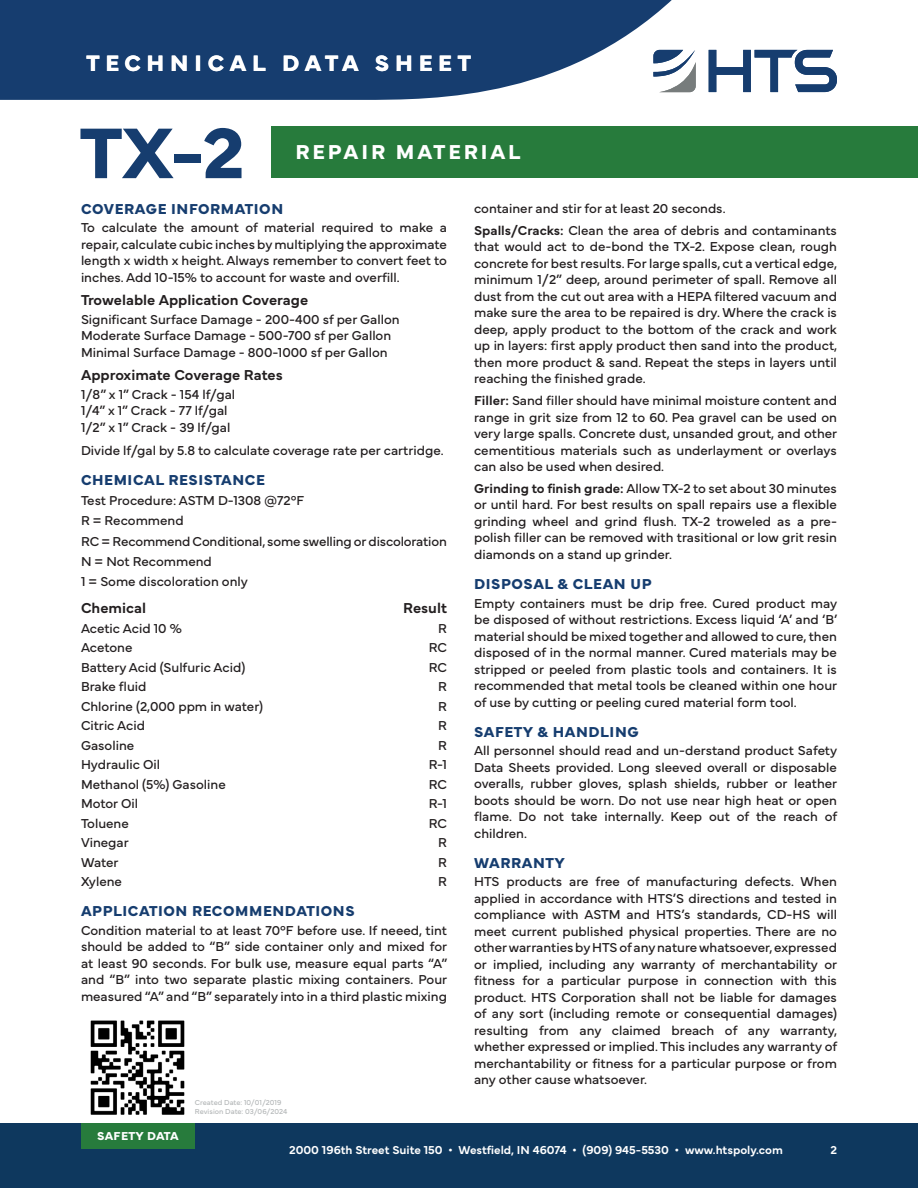
<style>
.page{position:relative;width:918px;height:1188px;background:#fff}
.page>*{position:absolute;margin:0;border:0;box-sizing:border-box;transform-origin:0 0}
.t1{font:700 74.7px "Mundial";color:#163d6f}
.t2{font:700 23.25px "Mundial";letter-spacing:.25em;color:#fff}
.t3{font:700 21px "Mundial";letter-spacing:.14em;color:#fff}
.Paragraph_Style_1{font:700 15px "Mundial";letter-spacing:.04em;color:#163d6f}
.t4{font:600 15px "Mundial";color:#231f20}
.t5{font:13.5px/16.5px "Mundial";color:#231f20;text-align:justify}
.t6{font:600 12px "Mundial";color:#fff}
.t7{font:700 12px "Mundial";letter-spacing:.025em;color:#fff}
.t8{font:7.5px "Mundial";color:#b5b8b9}
.s1{font-weight:600}
</style>
<div class="page">
<svg style="left:0;top:0;width:685px;height:100px;background:#335581"></svg>
<svg style="left:653px;top:50px;width:43px;height:42px"></svg>
<svg style="left:709px;top:50px;width:128px;height:42px"></svg>
<div style="left:0;top:1123px;width:918px;height:65px;background:#0e385e"></div>
<img style="left:90px;top:1020px;width:95px;height:95px">
<div style="left:81px;top:1123px;width:113px;height:26px;background:#277b3c"></div>
<div style="left:272px;top:127px;width:646px;height:51px;background:#277b3c"></div>
<p class="t2" style="left:86px;top:45px;width:386px">TECHNICAL DATA SHEET</p>
<p class="t1" style="left:80px;top:94px;width:166px">TX-2</p>
<p class="Paragraph_Style_1" style="left:81px;top:197px;width:204px">COVERAGE INFORMATION</p>
<p class="t5" style="left:81px;top:218px;width:368px">To calculate the amount of material required to make a repair, calculate cubic inches by multiplying the approximate length x width x height. Always remember to convert feet to inches. Add 10-15% to account for waste and overfill.</p>
<p class="t4" style="left:81px;top:288px;width:229px">Trowelable Application Coverage</p>
<p class="t5" style="left:81px;top:310px;width:320px">Significant Surface Damage - 200-400 sf per Gallon</p>
<p class="t5" style="left:81px;top:326px;width:312px">Moderate Surface Damage - 500-700 sf per Gallon</p>
<p class="t5" style="left:81px;top:343px;width:308px">Minimal Surface Damage - 800-1000 sf per Gallon</p>
<p class="t4" style="left:81px;top:363px;width:203px">Approximate Coverage Rates</p>
<p class="t5" style="left:81px;top:385px;width:156px">1/8” x 1” Crack - 154 lf/gal</p>
<p class="t5" style="left:81px;top:401px;width:148px">1/4” x 1” Crack - 77 lf/gal</p>
<p class="t5" style="left:81px;top:418px;width:151px">1/2” x 1” Crack - 39 lf/gal</p>
<p class="t5" style="left:81px;top:441px;width:364px">Divide lf/gal by 5.8 to calculate coverage rate per cartridge.</p>
<p class="Paragraph_Style_1" style="left:81px;top:468px;width:185px">CHEMICAL RESISTANCE</p>
<p class="t5" style="left:81px;top:491px;width:225px">Test Procedure: ASTM D-1308 @72°F</p>
<p class="t5" style="left:81px;top:511px;width:104px">R = Recommend</p>
<p class="t5" style="left:81px;top:532px;width:367px">RC = Recommend Conditional, some swelling or discoloration</p>
<p class="t5" style="left:81px;top:552px;width:132px">N = Not Recommend</p>
<p class="t5" style="left:81px;top:572px;width:169px">1 = Some discoloration only</p>
<p class="t4" style="left:81px;top:596px;width:67px">Chemical</p>
<p class="t4" style="left:403px;top:596px;width:45px">Result</p>
<p class="t5" style="left:81px;top:619px;width:102px">Acetic Acid 10 %</p>
<p class="t5" style="left:438px;top:619px;width:10px">R</p>
<p class="t5" style="left:81px;top:638px;width:53px">Acetone</p>
<p class="t5" style="left:429px;top:638px;width:20px">RC</p>
<p class="t5" style="left:81px;top:658px;width:166px">Battery Acid (Sulfuric Acid)</p>
<p class="t5" style="left:429px;top:658px;width:20px">RC</p>
<p class="t5" style="left:81px;top:677px;width:67px">Brake fluid</p>
<p class="t5" style="left:438px;top:677px;width:10px">R</p>
<p class="t5" style="left:81px;top:697px;width:184px">Chlorine (2,000 ppm in water)</p>
<p class="t5" style="left:438px;top:697px;width:10px">R</p>
<p class="t5" style="left:81px;top:716px;width:66px">Citric Acid</p>
<p class="t5" style="left:438px;top:716px;width:10px">R</p>
<p class="t5" style="left:81px;top:736px;width:55px">Gasoline</p>
<p class="t5" style="left:438px;top:736px;width:10px">R</p>
<p class="t5" style="left:81px;top:755px;width:81px">Hydraulic Oil</p>
<p class="t5" style="left:429px;top:755px;width:20px">R-1</p>
<p class="t5" style="left:81px;top:775px;width:146px">Methanol (5%) Gasoline</p>
<p class="t5" style="left:429px;top:775px;width:20px">RC</p>
<p class="t5" style="left:81px;top:794px;width:59px">Motor Oil</p>
<p class="t5" style="left:429px;top:794px;width:20px">R-1</p>
<p class="t5" style="left:81px;top:814px;width:49px">Toluene</p>
<p class="t5" style="left:429px;top:814px;width:20px">RC</p>
<p class="t5" style="left:81px;top:833px;width:49px">Vinegar</p>
<p class="t5" style="left:438px;top:833px;width:10px">R</p>
<p class="t5" style="left:81px;top:853px;width:39px">Water</p>
<p class="t5" style="left:438px;top:853px;width:10px">R</p>
<p class="t5" style="left:81px;top:872px;width:43px">Xylene</p>
<p class="t5" style="left:438px;top:872px;width:10px">R</p>
<p class="Paragraph_Style_1" style="left:81px;top:899px;width:275px">APPLICATION RECOMMENDATIONS</p>
<p class="t5" style="left:81px;top:921px;width:368px">Condition material to at least 70°F before use. If neeed, tint should be added to “B” side container only and mixed for at least 90 seconds. For bulk use, measure equal parts “A” and “B” into two separate plastic mixing containers. Pour measured “A” and “B” separately into in a third plastic mixing</p>
<p class="t3" style="left:296px;top:136px;width:226px">REPAIR MATERIAL</p>
<p class="t5" style="left:474px;top:199px;width:253px">container and stir for at least 20 seconds.</p>
<p class="t5" style="left:474px;top:221px;width:365px"><span class="s1">Spalls/Cracks:</span> Clean the area of debris and contaminants that would act to de-bond the TX-2. Expose clean, rough concrete for best results. For large spalls, cut a vertical edge, minimum 1/2” deep, around perimeter of spall. Remove all dust from the cut out area with a HEPA filtered vacuum and make sure the area to be repaired is dry. Where the crack is deep, apply product to the bottom of the crack and work up in layers: first apply product then sand into the product, then more product &amp; sand. Repeat the steps in layers until reaching the finished grade.</p>
<p class="t5" style="left:474px;top:391px;width:365px"><span class="s1">Filler:</span> Sand filler should have minimal moisture content and range in grit size from 12 to 60. Pea gravel can be used on very large spalls. Concrete dust, unsanded grout, and other cementitious materials such as underlayment or overlays can also be used when desired.</p>
<p class="t5" style="left:474px;top:479px;width:364px"><span class="s1">Grinding to finish grade:</span> Allow TX-2 to set about 30 minutes or until hard. For best results on spall repairs use a flexible grinding wheel and grind flush. TX-2 troweled as a pre&shy;polish filler can be removed with trasitional or low grit resin diamonds on a stand up grinder.</p>
<p class="Paragraph_Style_1" style="left:474px;top:572px;width:179px">DISPOSAL &amp; CLEAN UP</p>
<p class="t5" style="left:474px;top:593px;width:365px">Empty containers must be drip free. Cured product may be disposed of without restrictions. Excess liquid ‘A’ and ‘B’ material should be mixed together and allowed to cure, then disposed of in the normal manner. Cured materials may be stripped or peeled from plastic tools and containers. It is recommended that metal tools be cleaned within one hour of use by cutting or peeling cured material form tool.</p>
<p class="Paragraph_Style_1" style="left:474px;top:720px;width:166px">SAFETY &amp; HANDLING</p>
<p class="t5" style="left:474px;top:741px;width:365px">All personnel should read and un-derstand product Safety Data Sheets provided. Long sleeved overall or disposable overalls, rubber gloves, splash shields, rubber or leather boots should be worn. Do not use near high heat or open flame. Do not take internally. Keep out of the reach of children.</p>
<p class="Paragraph_Style_1" style="left:474px;top:851px;width:92px">WARRANTY</p>
<p class="t5" style="left:474px;top:872px;width:365px">HTS products are free of manufacturing defects. When applied in accordance with HTS’S directions and tested in compliance with ASTM and HTS’s standards, CD-HS will meet current published physical properties. There are no other warranties by HTS of any nature whatsoever, expressed or implied, including any warranty of merchantability or fitness for a particular purpose in connection with this product. HTS Corporation shall not be liable for damages of any sort (including remote or consequential damages) resulting from any claimed breach of any warranty, whether expressed or implied. This includes any warranty of merchantability or fitness for a particular purpose or from any other cause whatsoever.</p>
<p class="t7" style="left:97px;top:1127px;width:83px">SAFETY DATA</p>
<p class="t8" style="left:195px;top:1097px;width:88px">Created Date: 10/01/2019</p>
<p class="t8" style="left:195px;top:1106px;width:94px">Revision Date: 03/06/2024</p>
<p class="t6" style="left:289px;top:1141px;width:495px">2000 196th Street Suite 150 • Westfield, IN 46074 • (909) 945-5530 • www.htspoly.com</p>
<p class="t6" style="left:830px;top:1141px;width:8px">2</p>
</div>
